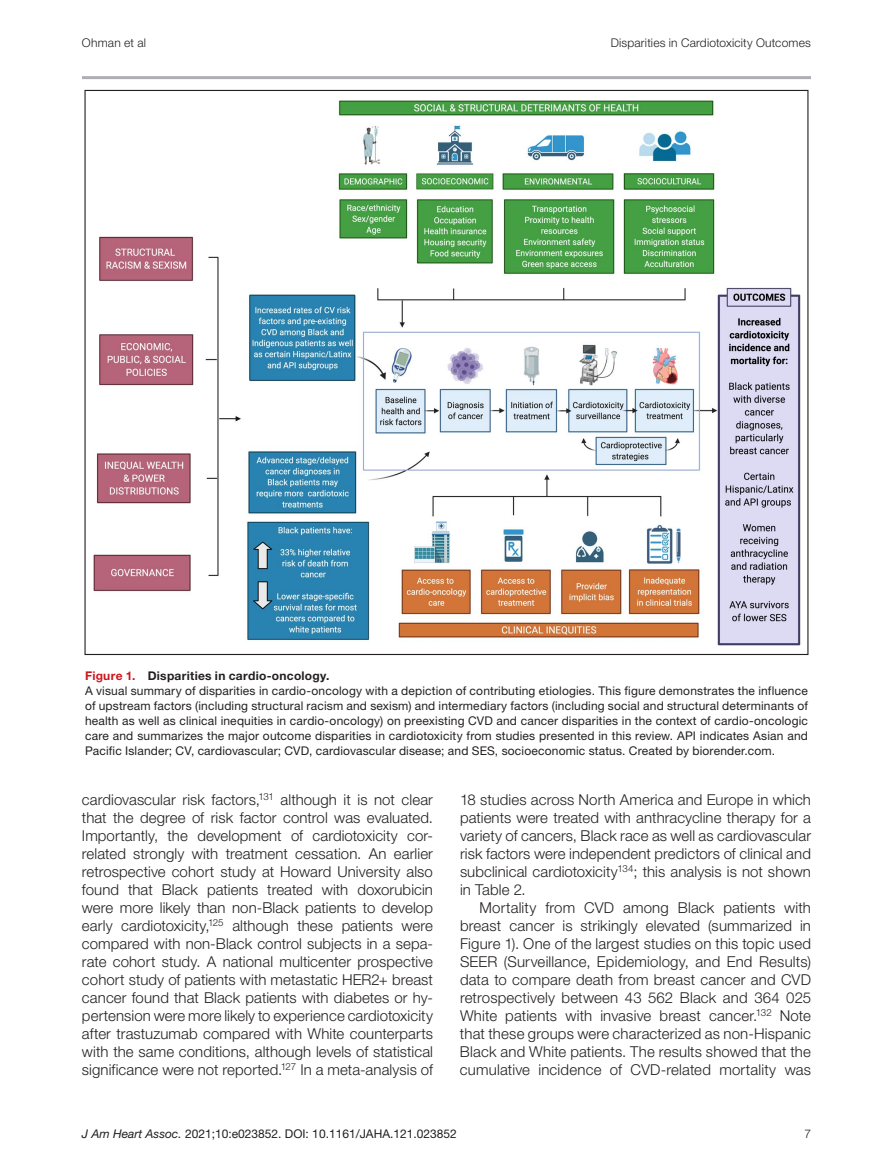
<style>
.page{position:relative;width:893px;height:1174px;background:#fff}
.page>*{position:absolute;margin:0;border:0;box-sizing:border-box;transform-origin:0 0}
.t1{font:300 15px/18px "Helvetica Neue LT Std";letter-spacing:.005em;color:#231f20;text-align:justify}
.t2{font:12px/15px "Helvetica Neue LT Std";letter-spacing:.015em;color:#231f20}
.t3{font:300 12px "Helvetica Neue LT Std";letter-spacing:.015em;color:#231f20}
.s1{font-weight:700;color:#cd151d}
.s2{font-weight:700}
.s3{font-style:italic}
</style>
<div class="page">
<img style="left:94px;top:100px;width:707px;height:545px">
<hr style="left:82px;top:76px;width:729px;height:3px;background:#aeafb3">
<p class="t3" style="left:82px;top:35px;width:66px">Ohman et al</p>
<p class="t3" style="left:611px;top:35px;width:202px">Disparities in Cardiotoxicity Outcomes</p>
<p class="t2" style="left:85px;top:668px;width:724px"><span class="s1">Figure 1.</span> <span class="s2">Disparities in cardio-oncology.<br></span>A visual summary of disparities in cardio-oncology with a depiction of contributing etiologies. This figure demonstrates the influence of upstream factors (including structural racism and sexism) and intermediary factors (including social and structural determinants of health as well as clinical inequities in cardio-oncology) on preexisting CVD and cancer disparities in the context of cardio-oncologic care and summarizes the major outcome disparities in cardiotoxicity from studies presented in this review. API indicates Asian and Pacific Islander; CV, cardiovascular; CVD, cardiovascular disease; and SES, socioeconomic status. Created by biorender.com.</p>
<p class="t1" style="left:82px;top:790px;width:353px">cardiovascular risk factors,<sup>131</sup> although it is not clear that the degree of risk factor control was evaluated.<br>Importantly, the development of cardiotoxicity cor&shy;related strongly with treatment cessation. An earlier retrospective cohort study at Howard University also found that Black patients treated with doxorubicin were more likely than non-Black patients to develop early cardiotoxicity,<sup>125</sup> although these patients were compared with non-Black control subjects in a sepa&shy;rate cohort study. A national multicenter prospective cohort study of patients with metastatic HER2+ breast cancer found that Black patients with diabetes or hy&shy;pertension were more likely to experience cardiotoxicity after trastuzumab compared with White counterparts with the same conditions, although levels of statistical significance were not reported.<sup>127</sup> In a meta-analysis of</p>
<p class="t1" style="left:460px;top:790px;width:353px">18 studies across North America and Europe in which patients were treated with anthracycline therapy for a variety of cancers, Black race as well as cardiovascular risk factors were independent predictors of clinical and subclinical cardiotoxicity<sup>134</sup>; this analysis is not shown in Table 2.</p>
<p class="t1" style="left:460px;top:898px;width:353px;text-indent:20px">Mortality from CVD among Black patients with breast cancer is strikingly elevated (summarized in Figure 1). One of the largest studies on this topic used SEER (Surveillance, Epidemiology, and End Results) data to compare death from breast cancer and CVD retrospectively between 43 562 Black and 364 025<br>White patients with invasive breast cancer.<sup>132</sup> Note that these groups were characterized as non-Hispanic Black and White patients. The results showed that the cumulative incidence of CVD-related mortality was</p>
<p class="t2" style="left:82px;top:1126px;width:376px"><span class="s3">J Am Heart Assoc.</span> 2021;10:e023852. DOI: 10.1161/JAHA.121.023852</p>
<p class="t3" style="left:804px;top:1126px;width:8px">7</p>
</div>
